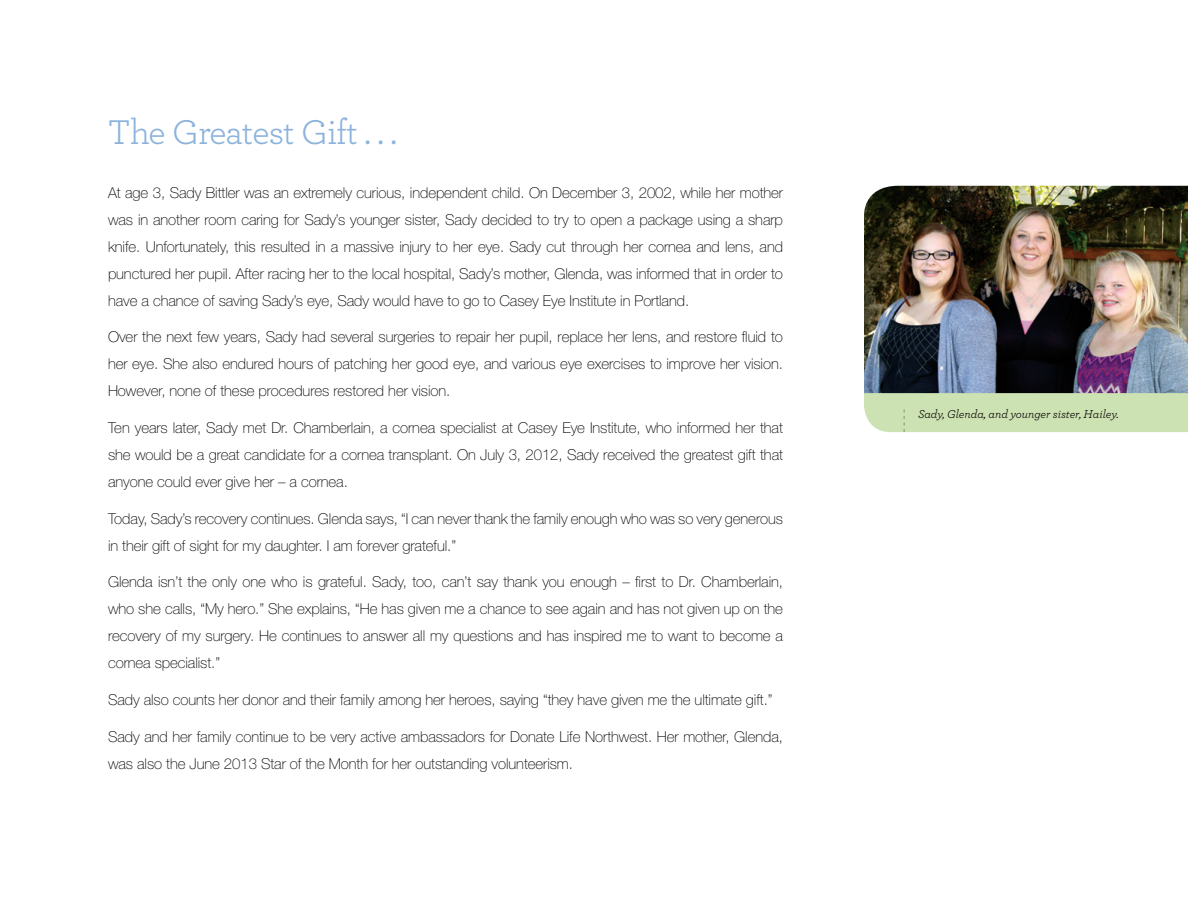
<style>
.page{position:relative;width:1188px;height:918px;background:#fff}
.page>*{position:absolute;margin:0;border:0;box-sizing:border-box;transform-origin:0 0}
.t1{font:36px "Archer";letter-spacing:-.025em;color:#8cb3dc}
.t2{font:100 15px/27px "Helvetica Neue";letter-spacing:-.005em;color:#000;text-align:justify}
.t3{font:italic 12px "Archer";letter-spacing:-.005em;color:#000}
</style>
<div class="page">
<div style="left:864px;top:393px;width:324px;height:39px;background:#cde2b2"></div>
<img style="left:864px;top:186px;width:324px;height:207px">
<svg style="left:904px;top:409px;width:1px;height:23px"></svg>
<h1 class="t1" style="left:108px;top:109px;width:291px">The Greatest Gift . . .</h1>
<p class="t2" style="left:108px;top:179px;width:677px">At age 3, Sady Bittler was an extremely curious, independent child. On December 3, 2002, while her mother was in another room caring for Sady’s younger sister, Sady decided to try to open a package using a sharp knife. Unfortunately, this resulted in a massive injury to her eye. Sady cut through her cornea and lens, and punctured her pupil. After racing her to the local hospital, Sady’s mother, Glenda, was informed that in order to have a chance of saving Sady’s eye, Sady would have to go to Casey Eye Institute in Portland.</p>
<p class="t2" style="left:108px;top:324px;width:676px">Over the next few years, Sady had several surgeries to repair her pupil, replace her lens, and restore fluid to her eye. She also endured hours of patching her good eye, and various eye exercises to improve her vision.<br>However, none of these procedures restored her vision.</p>
<p class="t2" style="left:108px;top:414px;width:676px">Ten years later, Sady met Dr. Chamberlain, a cornea specialist at Casey Eye Institute, who informed her that she would be a great candidate for a cornea transplant. On July 3, 2012, Sady received the greatest gift that anyone could ever give her – a cornea.</p>
<p class="t2" style="left:108px;top:505px;width:677px">Today, Sady’s recovery continues. Glenda says, “I can never thank the family enough who was so very generous in their gift of sight for my daughter. I am forever grateful.”</p>
<p class="t2" style="left:108px;top:569px;width:677px">Glenda isn’t the only one who is grateful. Sady, too, can’t say thank you enough – first to Dr. Chamberlain, who she calls, “My hero.” She explains, “He has given me a chance to see again and has not given up on the recovery of my surgery. He continues to answer all my questions and has inspired me to want to become a cornea specialist.”</p>
<p class="t2" style="left:108px;top:686px;width:666px">Sady also counts her donor and their family among her heroes, saying “they have given me the ultimate gift.”</p>
<p class="t2" style="left:108px;top:723px;width:677px">Sady and her family continue to be very active ambassadors for Donate Life Northwest. Her mother, Glenda, was also the June 2013 Star of the Month for her outstanding volunteerism.</p>
<p class="t3" style="left:918px;top:406px;width:202px">Sady, Glenda, and younger sister, Hailey.</p>
</div>
